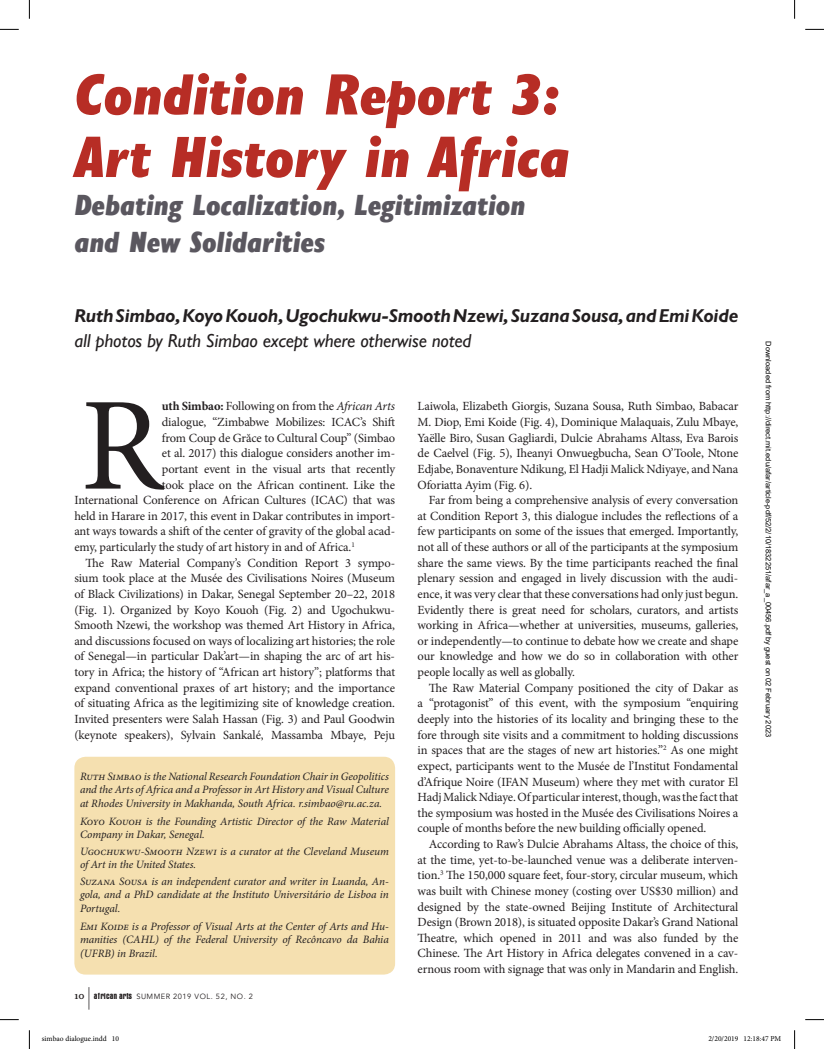
<style>
.page{position:relative;width:824px;height:1049px;background:#fff}
.page>*{position:absolute;margin:0;border:0;box-sizing:border-box;transform-origin:0 0}
.t1{font:132.75px "Minion Pro";color:#231f20}
.t2{font:italic 800 condensed 60px/62.5px "Gill Sans Nova";color:#b72d25}
.t3{font:italic 800 condensed 30px/37.5px "Gill Sans Nova";color:#5a575f}
.t4{font:italic 700 18.75px "Gill Sans Nova";letter-spacing:-.01em;color:#231f20}
.t5{font:italic 18.75px "Gill Sans Nova";letter-spacing:-.01em;color:#231f20}
.t6{font:12.5px/15.6px "Minion Pro";letter-spacing:-.01em;color:#231f20;text-align:justify}
.t7{font:italic 11.25px/13.8px "Minion Pro";letter-spacing:-.005em;color:#231f20;text-align:justify}
.t8{font:600 11.25px "Minion Pro";color:#231f20}
.t9{font:7.5px "Arial";color:#000}
.t10{font:7.5px "Minion Pro";color:#000}
.t11{font:7.5px "Avenir";letter-spacing:.07em;color:#231f20}
.s1{font-weight:700}
.s2{font-style:italic}
.s3{font-family:"Avenir";font-weight:400;font-size:22.5px}
.s4{font-family:"Aurora BT";font-weight:700;font-stretch:condensed;font-size:8.75px}
</style>
<div class="page">
<div style="left:74px;top:757px;width:321px;height:217px;background:#f5e0b0;border-radius:11px"></div>
<svg style="left:0;top:29px;width:19px;height:1px"></svg>
<svg style="left:805px;top:29px;width:19px;height:1px"></svg>
<svg style="left:0;top:1019px;width:19px;height:1px"></svg>
<svg style="left:805px;top:1019px;width:19px;height:1px"></svg>
<svg style="left:29px;top:0;width:1px;height:19px"></svg>
<svg style="left:29px;top:1030px;width:1px;height:19px"></svg>
<svg style="left:794px;top:0;width:1px;height:19px"></svg>
<svg style="left:794px;top:1030px;width:1px;height:19px"></svg>
<h2 class="t2" style="left:74px;top:63px;width:496px">Condition Report 3:<br>Art History in Africa</h2>
<h3 class="t3" style="left:74px;top:186px;width:452px">Debating Localization, Legitimization and New Solidarities</h3>
<h3 class="t4" style="left:74px;top:304px;width:665px">Ruth Simbao, Koyo Kouoh, Ugochukwu-Smooth Nzewi, Suzana Sousa, and Emi Koide</h3>
<h3 class="t5" style="left:74px;top:330px;width:399px">all photos by Ruth Simbao except where otherwise noted</h3>
<p class="t6" style="left:162px;top:399px;width:235px"><span class="s1">uth Simbao:</span> Following on from the <span class="s2">African Arts</span></p>
<p class="t6" style="left:162px;top:414px;width:235px">dialogue, “Zimbabwe Mobilizes: ICAC’s Shift</p>
<p class="t6" style="left:162px;top:430px;width:235px">from Coup de Grăce to Cultural Coup” (Simbao</p>
<p class="t6" style="left:162px;top:445px;width:235px">et al. 2017) this dialogue considers another im-</p>
<p class="t6" style="left:162px;top:461px;width:235px">portant event in the visual arts that recently</p>
<p class="t6" style="left:162px;top:477px;width:235px">took place on the African continent. Like the</p>
<p class="t6" style="left:74px;top:492px;width:322px">International Conference on African Cultures (ICAC) that was</p>
<p class="t6" style="left:74px;top:508px;width:322px">held in Harare in 2017, this event in Dakar contributes in import-</p>
<p class="t6" style="left:74px;top:524px;width:322px">ant ways towards a shift of the center of gravity of the global acad-</p>
<p class="t6" style="left:74px;top:539px;width:282px">emy, particularly the study of art history in and of Africa.<sup>1</sup></p>
<p class="t6" style="left:86px;top:555px;width:311px">The Raw Material Company’s Condition Report 3 sympo-</p>
<p class="t6" style="left:74px;top:570px;width:322px">sium took place at the Musée des Civilisations Noires (Museum</p>
<p class="t6" style="left:74px;top:586px;width:322px">of Black Civilizations) in Dakar, Senegal September 20–22, 2018</p>
<p class="t6" style="left:74px;top:602px;width:322px">(Fig. 1). Organized by Koyo Kouoh (Fig. 2) and Ugochukwu-</p>
<p class="t6" style="left:74px;top:617px;width:322px">Smooth Nzewi, the workshop was themed Art History in Africa,</p>
<p class="t6" style="left:74px;top:633px;width:322px">and discussions focused on ways of localizing art histories; the role</p>
<p class="t6" style="left:74px;top:649px;width:322px">of Senegal—in particular Dak’art—in shaping the arc of art his-</p>
<p class="t6" style="left:74px;top:664px;width:322px">tory in Africa; the history of “African art history”; platforms that</p>
<p class="t6" style="left:74px;top:680px;width:322px">expand conventional praxes of art history; and the importance</p>
<p class="t6" style="left:74px;top:695px;width:322px">of situating Africa as the legitimizing site of knowledge creation.</p>
<p class="t6" style="left:74px;top:711px;width:322px">Invited presenters were Salah Hassan (Fig. 3) and Paul Goodwin</p>
<p class="t6" style="left:74px;top:727px;width:322px">(keynote speakers), Sylvain Sankalé, Massamba Mbaye, Peju</p>
<h1 class="t1" style="left:81px;top:357px;width:84px">R</h1>
<p class="t7" style="left:80px;top:769px;width:310px">Ruth Simbao is the National Research Foundation Chair in Geopolitics and the Arts of Africa and a Professor in Art History and Visual Culture at Rhodes University in Makhanda, South Africa. r.simbao@ru.ac.za.</p>
<p class="t7" style="left:80px;top:814px;width:310px">Koyo Kouoh is the Founding Artistic Director of the Raw Material<br>Company in Dakar, Senegal.</p>
<p class="t7" style="left:80px;top:844px;width:310px">Ugochukwu-Smooth Nzewi is a curator at the Cleveland Museum of Art in the United States.</p>
<p class="t7" style="left:80px;top:874px;width:310px">Suzana Sousa is an independent curator and writer in Luanda, An&shy;gola, and a PhD candidate at the Instituto Universitário de Lisboa in Portugal.</p>
<p class="t7" style="left:80px;top:919px;width:310px">Emi Koide is a Professor of Visual Arts at the Center of Arts and Hu&shy;manities (CAHL) of the Federal University of Recôncavo da Bahia (UFRB) in Brazil.</p>
<p class="t8" style="left:74px;top:987px;width:18px">10 <span class="s3">|</span></p>
<p class="t11" style="left:94px;top:992px;width:161px"><span class="s4">african arts</span> SUMMER 2019 VOL. 52, NO. 2</p>
<p class="t6" style="left:418px;top:399px;width:322px">Laiwola, Elizabeth Giorgis, Suzana Sousa, Ruth Simbao, Babacar M. Diop, Emi Koide (Fig. 4), Dominique Malaquais, Zulu Mbaye, Yaëlle Biro, Susan Gagliardi, Dulcie Abrahams Altass, Eva Barois de Caelvel (Fig. 5), Iheanyi Onwuegbucha, Sean O’Toole, Ntone Edjabe, Bonaventure Ndikung, El Hadji Malick Ndiyaye, and Nana Oforiatta Ayim (Fig. 6).</p>
<p class="t6" style="left:418px;top:492px;width:322px;text-indent:11px">Far from being a comprehensive analysis of every conversation at Condition Report 3, this dialogue includes the reflections of a few participants on some of the issues that emerged. Importantly, not all of these authors or all of the participants at the symposium share the same views. By the time participants reached the final plenary session and engaged in lively discussion with the audi&shy;ence, it was very clear that these conversations had only just begun.<br>Evidently there is great need for scholars, curators, and artists working in Africa—whether at universities, museums, galleries, or independently—to continue to debate how we create and shape our knowledge and how we do so in collaboration with other people locally as well as globally.</p>
<p class="t6" style="left:418px;top:680px;width:322px;text-indent:11px">The Raw Material Company positioned the city of Dakar as a “protagonist” of this event, with the symposium “enquiring deeply into the histories of its locality and bringing these to the fore through site visits and a commitment to holding discussions in spaces that are the stages of new art histories.”<sup>2</sup> As one might expect, participants went to the Musée de l’Institut Fondamental d’Afrique Noire (IFAN Museum) where they met with curator El Hadj Malick Ndiaye. Of particular interest, though, was the fact that the symposium was hosted in the Musée des Civilisations Noires a couple of months before the new building officially opened.</p>
<p class="t6" style="left:418px;top:836px;width:322px;text-indent:11px">According to Raw’s Dulcie Abrahams Altass, the choice of this, at the time, yet-to-be-launched venue was a deliberate interven&shy;tion.<sup>3</sup> The 150,000 square feet, four-story, circular museum, which was built with Chinese money (costing over US$30 million) and designed by the state-owned Beijing Institute of Architectural Design (Brown 2018), is situated opposite Dakar’s Grand National Theatre, which opened in 2011 and was also funded by the Chinese. The Art History in Africa delegates convened in a cav&shy;ernous room with signage that was only in Mandarin and English.</p>
<p class="t9" style="left:771px;top:341px;width:397px;rotate:90deg">Downloaded from http://direct.mit.edu/afar/article-pdf/52/2/10/1832251/afar_a_00456.pdf by guest on 02 February 2023</p>
<p class="t10" style="left:42px;top:1034px;width:79px">simbao dialogue.indd 10</p>
<p class="t10" style="left:708px;top:1034px;width:74px">2/20/2019 12:18:47 PM</p>
</div>
